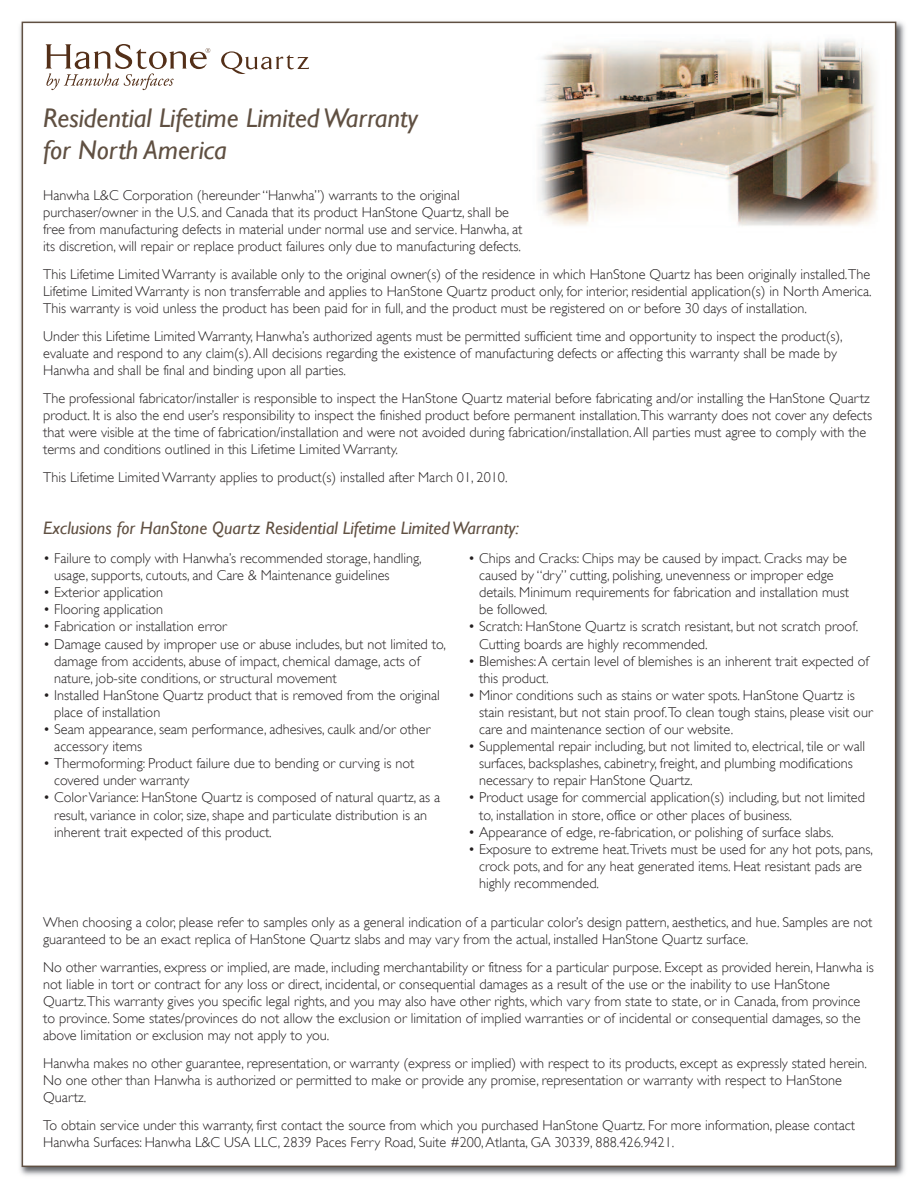
<style>
.page{position:relative;width:918px;height:1188px;background:#fff}
.page>*{position:absolute;margin:0;border:0;box-sizing:border-box;transform-origin:0 0}
.t1{font:italic 27px/32.4px "Gill Sans";color:#605042}
.t2{font:italic 18px "Gill Sans";color:#605042}
.t3{font:300 14.25px/17.1px "Gill Sans";color:#231f20}
</style>
<div class="page">
<img style="left:20px;top:21px;width:885px;height:1155px">
<div style="left:23px;top:23px;width:872px;height:1143px;background:#fff"></div>
<svg style="left:221px;top:51px;width:88px;height:23px"></svg>
<svg style="left:45px;top:44px;width:166px;height:46px"></svg>
<img style="left:538px;top:39px;width:340px;height:187px">
<h1 class="t1" style="left:43px;top:101px;width:376px">Residential Lifetime LimitedWarranty for North America</h1>
<p class="t3" style="left:43px;top:186px;width:481px">Hanwha L&amp;C Corporation (hereunder “Hanwha”) warrants to the original purchaser/owner in the U.S. and Canada that its product HanStone Quartz, shall be free from manufacturing defects in material under normal use and service. Hanwha, at its discretion, will repair or replace product failures only due to manufacturing defects.</p>
<p class="t3" style="left:43px;top:266px;width:830px;text-align:justify">This Lifetime Limited Warranty is available only to the original owner(s) of the residence in which HanStone Quartz has been originally installed.The Lifetime Limited Warranty is non transferrable and applies to HanStone Quartz product only, for interior, residential application(s) in North America.<br>This warranty is void unless the product has been paid for in full, and the product must be registered on or before 30 days of installation.</p>
<p class="t3" style="left:43px;top:328px;width:801px">Under this Lifetime Limited Warranty, Hanwha’s authorized agents must be permitted sufficient time and opportunity to inspect the product(s), evaluate and respond to any claim(s).All decisions regarding the existence of manufacturing defects or affecting this warranty shall be made by<br>Hanwha and shall be final and binding upon all parties.</p>
<p class="t3" style="left:43px;top:390px;width:830px">The professional fabricator/installer is responsible to inspect the HanStone Quartz material before fabricating and/or installing the HanStone Quartz product. It is also the end user’s responsibility to inspect the finished product before permanent installation.This warranty does not cover any defects that were visible at the time of fabrication/installation and were not avoided during fabrication/installation.All parties must agree to comply with the terms and conditions outlined in this Lifetime Limited Warranty.</p>
<p class="t3" style="left:43px;top:469px;width:466px">This Lifetime Limited Warranty applies to product(s) installed after March 01, 2010.</p>
<p class="t2" style="left:43px;top:518px;width:477px">Exclusions for HanStone Quartz Residential Lifetime LimitedWarranty:</p>
<p class="t3" style="left:479px;top:550px;width:372px;text-indent:-11px">• Chips and Cracks: Chips may be caused by impact. Cracks may be caused by “dry” cutting, polishing, unevenness or improper edge details. Minimum requirements for fabrication and installation must be followed.</p>
<p class="t3" style="left:479px;top:618px;width:381px;text-indent:-11px">• Scratch: HanStone Quartz is scratch resistant, but not scratch proof.<br>Cutting boards are highly recommended.</p>
<p class="t3" style="left:479px;top:652px;width:391px;text-indent:-11px">• Blemishes:A certain level of blemishes is an inherent trait expected of this product.</p>
<p class="t3" style="left:479px;top:687px;width:395px;text-indent:-11px">• Minor conditions such as stains or water spots. HanStone Quartz is stain resistant, but not stain proof.To clean tough stains, please visit our care and maintenance section of our website.</p>
<p class="t3" style="left:479px;top:738px;width:388px;text-indent:-11px">• Supplemental repair including, but not limited to, electrical, tile or wall surfaces, backsplashes, cabinetry, freight, and plumbing modifications necessary to repair HanStone Quartz.</p>
<p class="t3" style="left:479px;top:789px;width:387px;text-indent:-11px">• Product usage for commercial application(s) including, but not limited to, installation in store, office or other places of business.</p>
<p class="t3" style="left:468px;top:823px;width:367px">• Appearance of edge, re-fabrication, or polishing of surface slabs.</p>
<p class="t3" style="left:479px;top:840px;width:395px;text-indent:-11px">• Exposure to extreme heat.Trivets must be used for any hot pots, pans, crock pots, and for any heat generated items. Heat resistant pads are highly recommended.</p>
<p class="t3" style="left:43px;top:913px;width:831px">When choosing a color, please refer to samples only as a general indication of a particular color’s design pattern, aesthetics, and hue. Samples are not guaranteed to be an exact replica of HanStone Quartz slabs and may vary from the actual, installed HanStone Quartz surface.</p>
<p class="t3" style="left:43px;top:958px;width:832px">No other warranties, express or implied, are made, including merchantability or fitness for a particular purpose. Except as provided herein, Hanwha is not liable in tort or contract for any loss or direct, incidental, or consequential damages as a result of the use or the inability to use HanStone Quartz.This warranty gives you specific legal rights, and you may also have other rights, which vary from state to state, or in Canada, from province to province. Some states/provinces do not allow the exclusion or limitation of implied warranties or of incidental or consequential damages, so the above limitation or exclusion may not apply to you.</p>
<p class="t3" style="left:43px;top:1055px;width:825px">Hanwha makes no other guarantee, representation, or warranty (express or implied) with respect to its products, except as expressly stated herein.<br>No one other than Hanwha is authorized or permitted to make or provide any promise, representation or warranty with respect to HanStone<br>Quartz.</p>
<p class="t3" style="left:43px;top:1117px;width:813px">To obtain service under this warranty, first contact the source from which you purchased HanStone Quartz. For more information, please contact<br>Hanwha Surfaces: Hanwha L&amp;C USA LLC, 2839 Paces Ferry Road, Suite #200,Atlanta, GA 30339, 888.426.9421.</p>
<p class="t3" style="left:54px;top:550px;width:369px;text-indent:-11px">• Failure to comply with Hanwha’s recommended storage, handling, usage, supports, cutouts, and Care &amp; Maintenance guidelines</p>
<p class="t3" style="left:43px;top:584px;width:121px">• Exterior application</p>
<p class="t3" style="left:43px;top:601px;width:121px">• Flooring application</p>
<p class="t3" style="left:43px;top:618px;width:185px">• Fabrication or installation error</p>
<p class="t3" style="left:54px;top:635px;width:393px;text-indent:-11px">• Damage caused by improper use or abuse includes, but not limited to, damage from accidents, abuse of impact, chemical damage, acts of nature, job-site conditions, or structural movement</p>
<p class="t3" style="left:54px;top:687px;width:387px;text-indent:-11px">• Installed HanStone Quartz product that is removed from the original place of installation</p>
<p class="t3" style="left:54px;top:721px;width:378px;text-indent:-11px">• Seam appearance, seam performance, adhesives, caulk and/or other accessory items</p>
<p class="t3" style="left:54px;top:755px;width:362px;text-indent:-11px">• Thermoforming: Product failure due to bending or curving is not covered under warranty</p>
<p class="t3" style="left:54px;top:789px;width:388px;text-indent:-11px">• ColorVariance: HanStone Quartz is composed of natural quartz, as a result, variance in color, size, shape and particulate distribution is an inherent trait expected of this product.</p>
</div>
